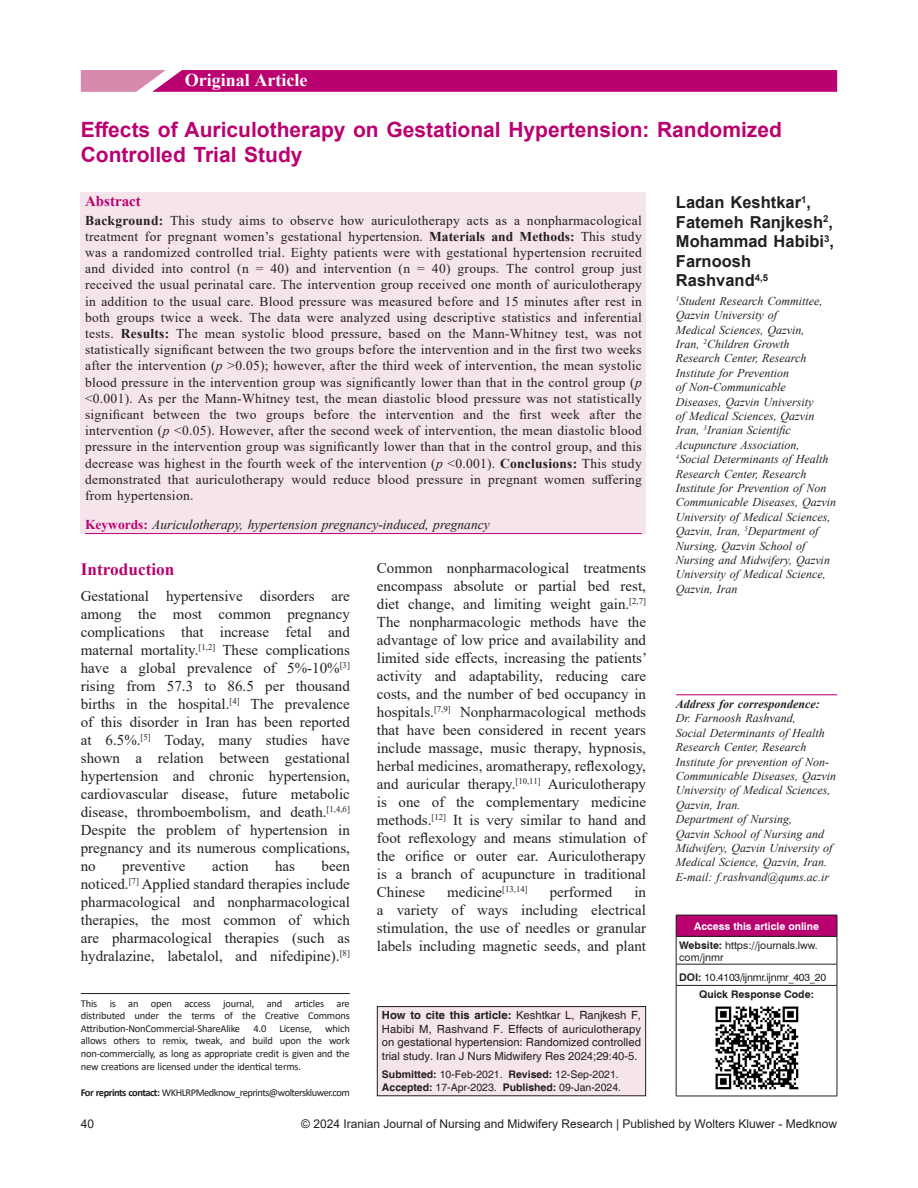
<style>
.page{position:relative;width:918px;height:1188px;background:#fff}
.page>*{position:absolute;margin:0;border:0;box-sizing:border-box;transform-origin:0 0}
.AT{font:700 21px/25.2px "Arial";color:#ba0170}
.AH{font:700 18px "Times New Roman";color:#fff}
.t1{font:700 17.25px "Times New Roman";color:#ba0170}
.AU{font:700 16.5px/19.5px "Arial";color:#231f20}
.TX{font:15px/18px "Times New Roman";color:#231f20;text-align:justify}
.ABSH{font:700 15px "Times New Roman";color:#ba0170}
.ABS{font:13.5px/16.2px "Times New Roman";letter-spacing:.02em;color:#231f20;text-align:justify}
.KWD{font:italic 13.5px "Times New Roman";color:#231f20}
.AFF{font:italic 12px/14.4px "Times New Roman";color:#231f20}
.ADD{font:italic 12px/14.4px "Times New Roman";color:#231f20}
.t2{font:12px "Arial";color:#231f20}
.HTC{font:11.25px/13.5px "Helvetica";color:#231f20;text-align:justify}
.TX-2{font:10.5px/12.6px "Calibri";letter-spacing:-.02em;color:#211d1e;text-align:justify}
.HIS{font:10.5px/13.5px "Helvetica";color:#231f20}
.TX-3{font:10.5px "Calibri";letter-spacing:-.05em;color:#231f20}
.Website{font:10.5px/12.6px "Swiss 721 BT";color:#231f20}
.DOI{font:10.5px "Swiss 721 BT";letter-spacing:-.025em;color:#231f20}
.ATAO{font:700 10.5px "Swiss 721 BT";color:#fff}
.QRC{font:700 10.5px "Swiss 721 BT";color:#231f20}
.s1{font-weight:700}
.s2{font-style:italic}
.s3{font-weight:700;font-style:normal;color:#ba0170}
.s4{font-weight:700;color:#211d1e}
</style>
<div class="page">
<hr style="left:676px;top:694px;width:161px;height:1px;background:#ba0170">
<div style="left:676px;top:915px;width:161px;height:21px;background:#ba0170"></div>
<hr style="left:676px;top:936px;width:161px;height:1px;background:#231f20">
<hr style="left:676px;top:964px;width:161px;height:1px;background:#231f20">
<hr style="left:676px;top:985px;width:161px;height:1px;background:#231f20">
<hr style="left:676px;top:915px;width:161px;height:1px;background:#231f20">
<svg style="left:676px;top:915px;width:1px;height:70px"></svg>
<svg style="left:837px;top:915px;width:1px;height:70px"></svg>
<hr style="left:676px;top:986px;width:1px;height:110px;background:#231f20">
<hr style="left:837px;top:986px;width:1px;height:110px;background:#231f20">
<hr style="left:676px;top:1096px;width:161px;height:1px;background:#231f20">
<img style="left:715px;top:1006px;width:84px;height:84px">
<div style="left:81px;top:192px;width:565px;height:341px;background:#f6e4ec"></div>
<hr style="left:85px;top:533px;width:557px;height:1px;background:#ba0170">
<svg style="left:81px;top:70px;width:756px;height:22px;background:#be157a"></svg>
<div style="left:377px;top:1007px;width:269px;height:89px;background:#f6e4ec"></div>
<div style="left:377px;top:1006px;width:269px;height:90px;border:1px solid #231f20"></div>
<hr style="left:81px;top:993px;width:269px;height:1px;background:#231f20">
<p class="AH" style="left:185px;top:67px;width:124px">Original Article</p>
<p class="AT" style="left:81px;top:117px;width:703px">Effects of Auriculotherapy on Gestational Hypertension: Randomized<br>Controlled Trial Study</p>
<p class="ABSH" style="left:85px;top:190px;width:57px">Abstract</p>
<p class="ABS" style="left:85px;top:212px;width:558px"><span class="s1">Background:</span> This study aims to observe how auriculotherapy acts as a nonpharmacological treatment for pregnant women’s gestational hypertension. <span class="s1">Materials and Methods:</span> This study was a randomized controlled trial. Eighty patients were with gestational hypertension recruited and divided into control (n = 40) and intervention (n = 40) groups. The control group just received the usual perinatal care. The intervention group received one month of auriculotherapy in addition to the usual care. Blood pressure was measured before and 15 minutes after rest in both groups twice a week. The data were analyzed using descriptive statistics and inferential tests. <span class="s1">Results:</span> The mean systolic blood pressure, based on the Mann‑Whitney test, was not statistically significant between the two groups before the intervention and in the first two weeks after the intervention (<span class="s2">p</span> &gt;0.05); however, after the third week of intervention, the mean systolic blood pressure in the intervention group was significantly lower than that in the control group (<span class="s2">p </span>&lt;0.001). As per the Mann‑Whitney test, the mean diastolic blood pressure was not statistically significant between the two groups before the intervention and the first week after the intervention (<span class="s2">p</span> &lt;0.05). However, after the second week of intervention, the mean diastolic blood pressure in the intervention group was significantly lower than that in the control group, and this decrease was highest in the fourth week of the intervention (<span class="s2">p</span> &lt;0.001). <span class="s1">Conclusions:</span> This study demonstrated that auriculotherapy would reduce blood pressure in pregnant women suffering from hypertension.</p>
<p class="KWD" style="left:85px;top:515px;width:406px"><span class="s3">Keywords:</span> Auriculotherapy, hypertension pregnancy‑induced, pregnancy</p>
<h1 class="t1" style="left:81px;top:556px;width:95px">Introduction</h1>
<p class="TX" style="left:81px;top:587px;width:271px">Gestational hypertensive disorders are among the most common pregnancy complications that increase fetal and maternal mortality.<sup>[1,2]</sup> These complications have a global prevalence of 5%‑10%<sup>[3] </sup>rising from 57.3 to 86.5 per thousand births in the hospital.<sup>[4]</sup> The prevalence of this disorder in Iran has been reported at 6.5%.<sup>[5]</sup> Today, many studies have shown a relation between gestational hypertension and chronic hypertension, cardiovascular disease, future metabolic disease, thromboembolism, and death.<sup>[1,4,6] </sup>Despite the problem of hypertension in pregnancy and its numerous complications, no</p>
<p class="TX" style="left:81px;top:857px;width:271px;text-indent:241px">been noticed.<sup>[7]</sup> Applied standard therapies include pharmacological and nonpharmacological therapies, the most common of which are pharmacological therapies (such as hydralazine, labetalol, and nifedipine).<sup>[8]</sup></p>
<p class="TX" style="left:122px;top:857px;width:65px">preventive</p>
<p class="TX" style="left:212px;top:857px;width:38px">action</p>
<p class="TX" style="left:275px;top:857px;width:21px">has</p>
<p class="TX-2" style="left:81px;top:997px;width:271px">This is an open access journal, and articles are distributed under the terms of the Creative Commons Attribution‑NonCommercial‑ShareAlike</p>
<p class="TX-2" style="left:81px;top:1022px;width:271px;text-indent:244px">which allows others to remix, tweak, and build upon the work non‑commercially, as long as appropriate credit is given and the new creations are licensed under the identical terms.</p>
<p class="TX-3" style="left:81px;top:1085px;width:270px"><span class="s4">For reprints contact:</span> WKHLRPMedknow_reprints@wolterskluwer.com</p>
<p class="TX-2" style="left:253px;top:1022px;width:14px">4.0</p>
<p class="TX-2" style="left:280px;top:1022px;width:34px">License,</p>
<p class="TX" style="left:377px;top:559px;width:272px">Common nonpharmacological treatments encompass absolute or partial bed rest, diet change, and limiting weight gain.<sup>[2,7] </sup>The nonpharmacologic methods have the advantage of low price and availability and limited side effects, increasing the patients’ activity and adaptability, reducing care costs, and the number of bed occupancy in hospitals.<sup>[7,9]</sup> Nonpharmacological methods that have been considered in recent years include massage, music therapy, hypnosis, herbal medicines, aromatherapy, reflexology, and auricular therapy.<sup>[10,11]</sup> Auriculotherapy is one of the complementary medicine methods.<sup>[12]</sup> It is very similar to hand and foot reflexology and means stimulation of the orifice or outer ear. Auriculotherapy is a branch of acupuncture in traditional Chinese</p>
<p class="TX" style="left:447px;top:883px;width:82px">medicine<sup>[13,14]</sup></p>
<p class="TX" style="left:550px;top:883px;width:64px">performed</p>
<p class="TX" style="left:377px;top:883px;width:271px;text-indent:257px">in a variety of ways including electrical stimulation, the use of needles or granular labels including magnetic seeds, and plant</p>
<p class="HTC" style="left:382px;top:1009px;width:261px"><span class="s1">How to cite this article:</span> Keshtkar L, Ranjkesh F, Habibi M, Rashvand F. Effects of auriculotherapy on gestational hypertension: Randomized controlled trial study. Iran J Nurs Midwifery Res 2024;29:40-5.</p>
<p class="HIS" style="left:382px;top:1068px;width:241px"><span class="s1">Submitted:</span> 10-Feb-2021. <span class="s1">Revised:</span> 12-Sep-2021.<br><span class="s1">Accepted:</span> 17-Apr-2023. <span class="s1">Published:</span> 09-Jan-2024.</p>
<p class="AU" style="left:676px;top:193px;width:159px">Ladan Keshtkar<sup>1</sup>,<br>Fatemeh Ranjkesh<sup>2</sup>,<br>Mohammad Habibi<sup>3</sup>,<br>Farnoosh<br>Rashvand<sup>4,5</sup></p>
<p class="AFF" style="left:676px;top:293px;width:162px"><sup>1</sup>Student Research Committee,<br>Qazvin University of<br>Medical Sciences, Qazvin,<br>Iran, <sup>2</sup>Children Growth<br>Research Center, Research<br>Institute for Prevention<br>of Non‑Communicable<br>Diseases, Qazvin University<br>of Medical Sciences, Qazvin<br>Iran, <sup>3</sup>Iranian Scientific<br>Acupuncture Association,<br><sup>4</sup>Social Determinants of Health<br>Research Center, Research<br>Institute for Prevention of Non<br>Communicable Diseases, Qazvin<br>University of Medical Sciences,<br>Qazvin, Iran, <sup>5</sup>Department of<br>Nursing, Qazvin School of<br>Nursing and Midwifery, Qazvin<br>University of Medical Science,<br>Qazvin, Iran</p>
<p class="ADD" style="left:676px;top:697px;width:162px"><span class="s1">Address for correspondence:<br></span>Dr. Farnoosh Rashvand,<br>Social Determinants of Health<br>Research Center, Research<br>Institute for prevention of Non-<br>Communicable Diseases, Qazvin<br>University of Medical Sciences,<br>Qazvin, Iran.<br>Department of Nursing,<br>Qazvin School of Nursing and<br>Midwifery, Qazvin University of<br>Medical Science, Qazvin, Iran.<br>E‑mail: f.rashvand@qums.ac.ir</p>
<p class="ATAO" style="left:694px;top:919px;width:126px">Access this article online</p>
<p class="Website" style="left:679px;top:938px;width:140px"><span class="s1">Website:</span> https://journals.lww. com/jnmr</p>
<p class="DOI" style="left:679px;top:970px;width:148px"><span class="s1">DOI:</span> 10.4103/ijnmr.ijnmr_403_20</p>
<p class="QRC" style="left:699px;top:987px;width:116px">Quick Response Code:</p>
<p class="t2" style="left:81px;top:1116px;width:15px">40</p>
<p class="t2" style="left:301px;top:1116px;width:537px">© 2024 Iranian Journal of Nursing and Midwifery Research | Published by Wolters Kluwer - Medknow</p>
</div>
